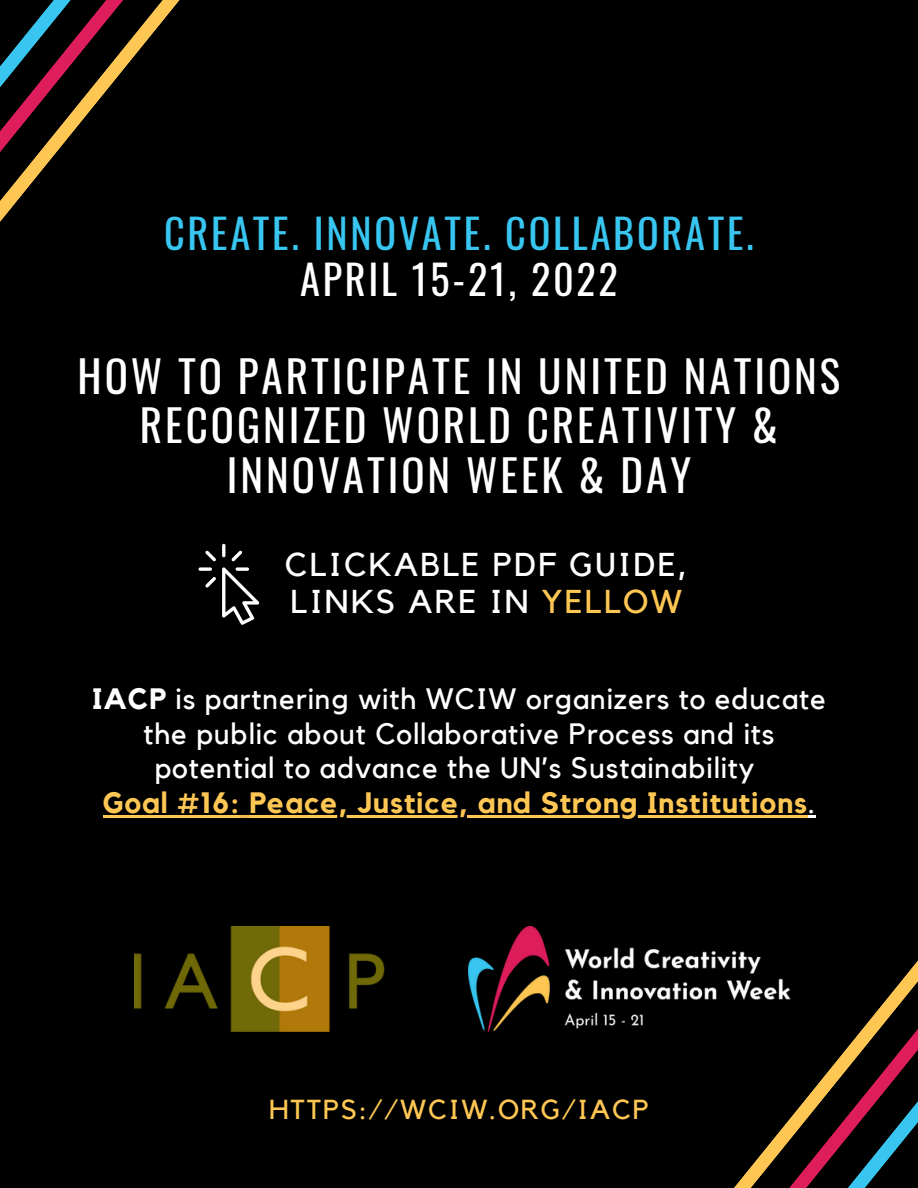
<style>
.page{position:relative;width:918px;height:1188px;background:#000}
.page>*{position:absolute;margin:0;border:0;box-sizing:border-box;transform-origin:0 0}
.t1{font:43.2px/49.5px "Oswald";letter-spacing:.07em;color:#fff;text-align:center}
.t2{font:40.35px "Oswald";letter-spacing:.07em;color:#38c6f1}
.t3{font:40.35px "Oswald";letter-spacing:.07em;color:#fff}
.t4{font:32.85px "Kollektif";letter-spacing:.07em;color:#fff}
.t5{font:29.4px/34.8px "Kollektif";letter-spacing:.03em;color:#fff;text-align:center}
.t6{font:700 29.4px "Kollektif";letter-spacing:.03em;color:#fec753}
.t7{font:27.45px "Kollektif";letter-spacing:.07em;color:#fec753}
.s1{color:#fec753}
.s2{font-weight:700}
.s3{font-weight:400;color:#fff}
</style>
<div class="page">
<svg style="left:0;top:0;width:180px;height:222px"></svg>
<svg style="left:734px;top:962px;width:184px;height:226px"></svg>
<img style="left:134px;top:927px;width:251px;height:104px">
<img style="left:469px;top:927px;width:322px;height:104px">
<svg style="left:222px;top:567px;width:37px;height:58px"></svg>
<svg style="left:222px;top:544px;width:3px;height:13px"></svg>
<svg style="left:198px;top:567px;width:14px;height:4px"></svg>
<svg style="left:236px;top:567px;width:13px;height:4px"></svg>
<svg style="left:205px;top:551px;width:11px;height:10px"></svg>
<svg style="left:205px;top:577px;width:11px;height:11px"></svg>
<svg style="left:231px;top:551px;width:11px;height:10px"></svg>
<hr style="left:103px;top:816px;width:137px;height:2px;background:#fec753">
<svg style="left:240px;top:816px;width:9px;height:2px"></svg>
<hr style="left:249px;top:816px;width:559px;height:2px;background:#fec753">
<svg style="left:808px;top:816px;width:8px;height:2px"></svg>
<p class="t2" style="left:164px;top:202px;width:591px">CREATE. INNOVATE. COLLABORATE.</p>
<p class="t3" style="left:300px;top:247px;width:319px">APRIL 15-21, 2022</p>
<p class="t1" style="left:78px;top:350px;width:764px">HOW TO PARTICIPATE IN UNITED NATIONS<br>RECOGNIZED WORLD CREATIVITY &amp;<br>INNOVATION WEEK &amp; DAY</p>
<p class="t4" style="left:285px;top:550px;width:404px">CLICKABLE PDF GUIDE,</p>
<p class="t4" style="left:291px;top:587px;width:393px">LINKS ARE IN <span class="s1">YELLOW</span></p>
<p class="t5" style="left:92px;top:682px;width:735px"><span class="s2">IACP</span> is partnering with WCIW organizers to educate the public about Collaborative Process and its potential to advance the UN’s Sustainability</p>
<p class="t6" style="left:103px;top:790px;width:714px">Goal #16: Peace, Justice, and Strong Institutions<span class="s3">.</span></p>
<p class="t7" style="left:269px;top:1097px;width:381px">HTTPS://WCIW.ORG/IACP</p>
</div>
